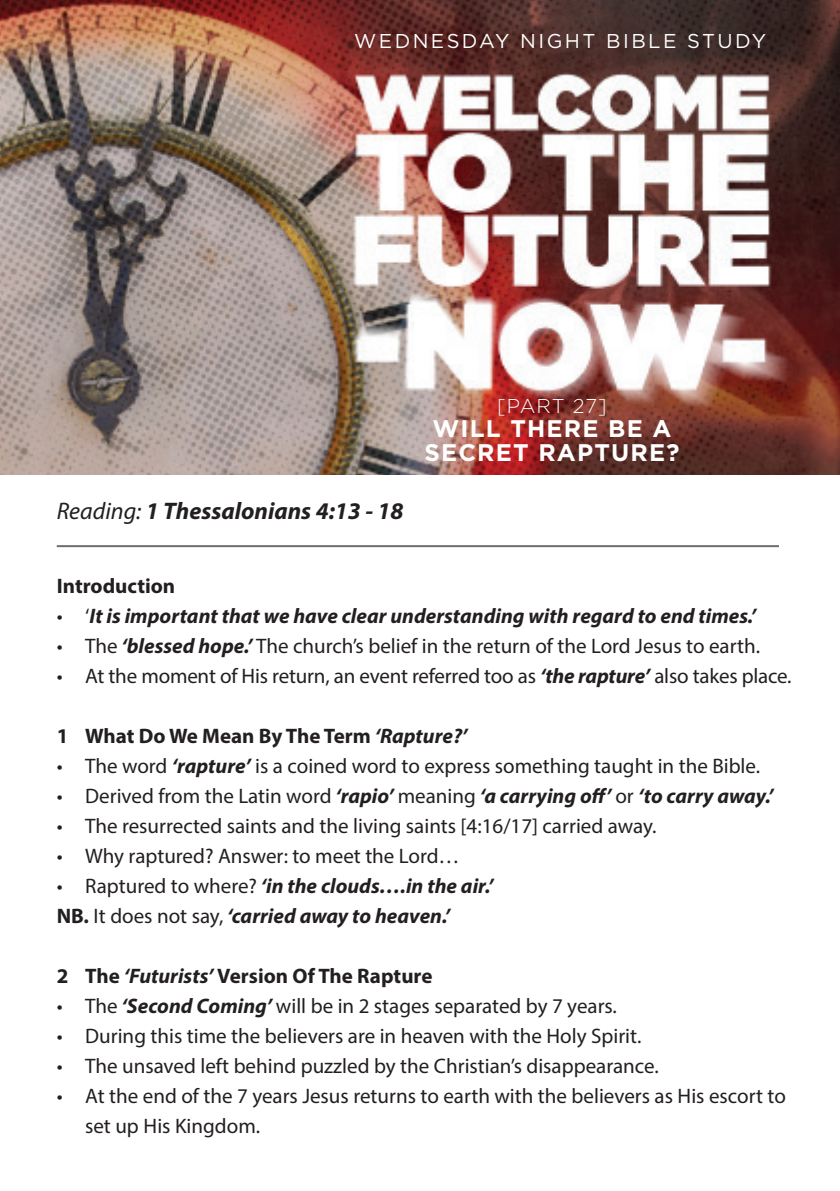
<style>
.page{position:relative;width:840px;height:1191px;background:#fff}
.page>*{position:absolute;margin:0;border:0;box-sizing:border-box;transform-origin:0 0}
.t1{font:italic 700 24px "Myriad Pro";color:#231f20}
.t2{font:700 24px/24px "Gotham";letter-spacing:.05em;color:#fff;text-align:center}
.t3{font:21px/30px "Myriad Pro";color:#231f20}
.t4{font:italic 700 21px/30px "Myriad Pro";color:#231f20}
.t5{font:700 21px "Myriad Pro";color:#231f20}
.t6{font:20px "Gotham";letter-spacing:.12em;color:#fff}
.t7{font:300 20px "Gotham";letter-spacing:.04em;color:#fff}
.s1{font-weight:400}
.s2{font-weight:400;font-style:normal}
.s3{font-weight:700;font-style:italic}
.s4{font-style:italic}
.s5{font-style:normal}
</style>
<div class="page">
<img style="left:0;top:0;width:839px;height:474px">
<hr style="left:57px;top:545px;width:721px;height:2px;background:#6c6d70">
<p class="t6" style="left:354px;top:28px;width:413px">WEDNESDAY NIGHT BIBLE STUDY</p>
<p class="t1" style="left:57px;top:496px;width:348px"><span class="s1">Reading:</span> 1 Thessalonians 4:13 - 18</p>
<p class="t7" style="left:497px;top:393px;width:111px">[PART 27]</p>
<p class="t2" style="left:424px;top:416px;width:256px">WILL THERE BE A<br>SECRET RAPTURE?</p>
<p class="t5" style="left:57px;top:572px;width:120px">Introduction</p>
<p class="t4" style="left:57px;top:600px;width:700px"><span class="s2">• ‘</span>It is important that we have clear understanding with regard to end times.’</p>
<p class="t3" style="left:57px;top:630px;width:704px">• The <span class="s3">‘blessed hope.’</span> The church’s belief in the return of the Lord Jesus to earth.</p>
<p class="t3" style="left:57px;top:660px;width:736px">• At the moment of His return, an event referred too as <span class="s3">‘the rapture’</span> also takes place.</p>
<p class="t5" style="left:57px;top:722px;width:412px">1 What Do We Mean By The Term <span class="s4">‘Rapture?’</span></p>
<p class="t3" style="left:57px;top:750px;width:704px">• The word <span class="s3">‘rapture’</span> is a coined word to express something taught in the Bible.</p>
<p class="t4" style="left:57px;top:780px;width:718px"><span class="s2">• Derived from the Latin word</span> ‘rapio’ <span class="s2">meaning</span> ‘a carrying off’ <span class="s2">or</span> ‘to carry away.’</p>
<p class="t3" style="left:57px;top:810px;width:601px">• The resurrected saints and the living saints [4:16/17] carried away.</p>
<p class="t3" style="left:57px;top:840px;width:404px">• Why raptured? Answer: to meet the Lord…</p>
<p class="t4" style="left:57px;top:870px;width:438px"><span class="s2">• Raptured to where?</span> ‘in the clouds….in the air.’<br><span class="s5">NB.</span> <span class="s2">It does not say,</span> ‘carried away to heaven.’</p>
<p class="t5" style="left:57px;top:962px;width:377px">2 The <span class="s4">‘Futurists’</span> Version Of The Rapture</p>
<p class="t3" style="left:57px;top:990px;width:561px">• The <span class="s3">‘Second Coming’</span> will be in 2 stages separated by 7 years.</p>
<p class="t3" style="left:57px;top:1020px;width:586px">• During this time the believers are in heaven with the Holy Spirit.</p>
<p class="t3" style="left:57px;top:1050px;width:603px">• The unsaved left behind puzzled by the Christian’s disappearance.</p>
<p class="t3" style="left:85px;top:1080px;width:702px;text-indent:-28px">• At the end of the 7 years Jesus returns to earth with the believers as His escort to set up His Kingdom.</p>
</div>
